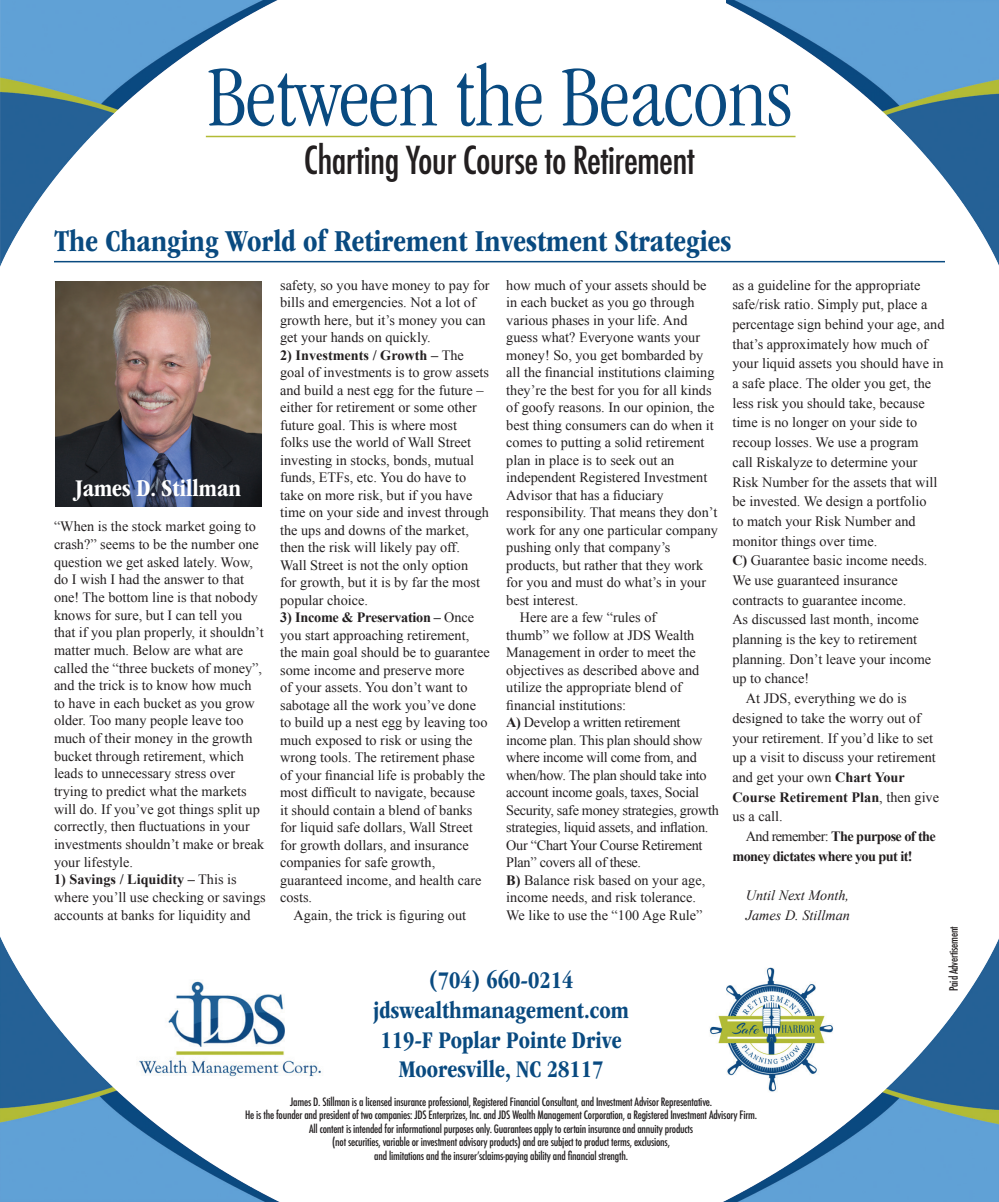
<style>
.page{position:relative;width:999px;height:1202px;background:#fff}
.page>*{position:absolute;margin:0;border:0;box-sizing:border-box;transform-origin:0 0}
.t1{font:300 condensed 88.5px "ITC Garamond Std";color:#094a80}
.t2{font:500 condensed 37.5px "Futura";letter-spacing:-.02em;color:#231f20}
.t3{font:700 condensed 31.5px "ITC Garamond Std";color:#094a80}
.t4{font:700 condensed 24.75px "ITC Garamond Std";color:#094a80}
.t5{font:700 condensed 24.75px "ITC Garamond Std";color:#fff}
.t6{font:14.25px/17.5px "Times New Roman";color:#231f20}
.t7{font:14.25px/17.5px "Times New Roman";letter-spacing:-.02em;color:#231f20}
.t8{font:700 14.25px/19.6px "Times New Roman";letter-spacing:-.04em;color:#231f20}
.t9{font:italic 14.25px "Times New Roman";color:#231f20}
.t10{font:500 condensed 11.25px "Futura";letter-spacing:-.02em;color:#231f20}
.s1{font-weight:700}
.s2{font-weight:400}
</style>
<div class="page">
<img style="left:0;top:936px;width:280px;height:266px">
<img style="left:727px;top:0;width:272px;height:266px">
<img style="left:723px;top:938px;width:276px;height:264px">
<img style="left:0;top:0;width:281px;height:294px">
<img style="left:136px;top:979px;width:185px;height:99px">
<img style="left:709px;top:965px;width:129px;height:130px">
<img style="left:55px;top:281px;width:206px;height:225px">
<hr style="left:206px;top:136px;width:590px;height:1px;background:#b2bb35">
<hr style="left:54px;top:261px;width:891px;height:1px;background:#094a80">
<p class="t1" style="left:207px;top:48px;width:586px">Between the Beacons</p>
<p class="t2" style="left:304px;top:136px;width:393px">Charting Your Course to Retirement</p>
<p class="t3" style="left:54px;top:223px;width:679px">The Changing World of Retirement Investment Strategies</p>
<p class="t5" style="left:76px;top:474px;width:167px">James D. Stillman</p>
<p class="t6" style="left:54px;top:517px;width:212px">“When is the stock market going to crash?” seems to be the number one question we get asked lately. Wow, do I wish I had the answer to that one! The bottom line is that nobody knows for sure, but I can tell you that if you plan properly, it shouldn’t matter much. Below are what are called the “three buckets of money”, and the trick is to know how much to have in each bucket as you grow older. Too many people leave too much of their money in the growth bucket through retirement, which leads to unnecessary stress over trying to predict what the markets will do. If you’ve got things split up correctly, then fluctuations in your investments shouldn’t make or break your lifestyle.</p>
<p class="t6" style="left:54px;top:870px;width:213px"><span class="s1">1) Savings / Liquidity –</span> This is where you’ll use checking or savings accounts at banks for liquidity and</p>
<p class="t6" style="left:280px;top:276px;width:211px">safety, so you have money to pay for bills and emergencies. Not a lot of growth here, but it’s money you can get your hands on quickly.</p>
<p class="t6" style="left:280px;top:346px;width:210px"><span class="s1">2) Investments / Growth –</span> The goal of investments is to grow assets and build a nest egg for the future – either for retirement or some other future goal. This is where most folks use the world of Wall Street investing in stocks, bonds, mutual funds, ETFs, etc. You do have to take on more risk, but if you have time on your side and invest through the ups and downs of the market, then the risk will likely pay off.<br>Wall Street is not the only option<br>for growth, but it is by far the most popular choice.</p>
<p class="t6" style="left:280px;top:608px;width:211px"><span class="s1">3) Income &amp; Preservation –</span> Once you start approaching retirement, the main goal should be to guarantee some income and preserve more<br>of your assets. You don’t want to sabotage all the work you’ve done to build up a nest egg by leaving too much exposed to risk or using the wrong tools. The retirement phase of your financial life is probably the most difficult to navigate, because<br>it should contain a blend of banks for liquid safe dollars, Wall Street for growth dollars, and insurance companies for safe growth, guaranteed income, and health care costs.</p>
<p class="t6" style="left:294px;top:906px;width:174px">Again, the trick is figuring out</p>
<p class="t6" style="left:506px;top:276px;width:213px">how much of your assets should be in each bucket as you go through various phases in your life. And guess what? Everyone wants your money! So, you get bombarded by all the financial institutions claiming they’re the best for you for all kinds of goofy reasons. In our opinion, the best thing consumers can do when it comes to putting a solid retirement plan in place is to seek out an independent Registered Investment<br>Advisor that has a fiduciary responsibility. That means they don’t work for any one particular company pushing only that company’s products, but rather that they work for you and must do what’s in your best interest.</p>
<p class="t6" style="left:506px;top:608px;width:195px;text-indent:13px">Here are a few “rules of thumb” we follow at JDS Wealth<br>Management in order to meet the objectives as described above and utilize the appropriate blend of financial institutions:</p>
<p class="t7" style="left:506px;top:713px;width:214px"><span class="s1">A)</span> Develop a written retirement income plan. This plan should show where income will come from, and when/how. The plan should take into account income goals, taxes, Social Security, safe money strategies, growth strategies, liquid assets, and inflation.<br>Our “Chart Your Course Retirement Plan” covers all of these.</p>
<p class="t6" style="left:506px;top:871px;width:201px"><span class="s1">B)</span> Balance risk based on your age, income needs, and risk tolerance.<br>We like to use the “100 Age Rule”</p>
<p class="t6" style="left:732px;top:275px;width:214px;line-height:19.6px">as a guideline for the appropriate safe/risk ratio. Simply put, place a percentage sign behind your age, and that’s approximately how much of your liquid assets you should have in a safe place. The older you get, the less risk you should take, because time is no longer on your side to recoup losses. We use a program<br>call Riskalyze to determine your Risk Number for the assets that will be invested. We design a portfolio<br>to match your Risk Number and monitor things over time.</p>
<p class="t6" style="left:732px;top:550px;width:200px;line-height:19.6px"><span class="s1">C)</span> Guarantee basic income needs.<br>We use guaranteed insurance contracts to guarantee income.<br>As discussed last month, income planning is the key to retirement planning. Don’t leave your income up to chance!</p>
<p class="t6" style="left:732px;top:688px;width:208px;line-height:19.6px;text-indent:13px">At JDS, everything we do is designed to take the worry out of your retirement. If you’d like to set up a visit to discuss your retirement and get your own <span class="s1">Chart Your<br>Course Retirement Plan</span>, then give us a call.</p>
<p class="t8" style="left:732px;top:826px;width:205px;text-indent:13px"><span class="s2">And remember:</span> The purpose of the money dictates where you put it!</p>
<p class="t9" style="left:746px;top:885px;width:105px">Until Next Month,</p>
<p class="t9" style="left:746px;top:905px;width:106px">James D. Stillman</p>
<p class="t4" style="left:429px;top:966px;width:146px">(704) 660-0214</p>
<p class="t4" style="left:373px;top:996px;width:257px">jdswealthmanagement.com</p>
<p class="t4" style="left:380px;top:1025px;width:243px">119-F Poplar Pointe Drive</p>
<p class="t4" style="left:399px;top:1055px;width:206px">Mooresville, NC 28117</p>
<p class="t10" style="left:290px;top:1094px;width:423px">James D. Stillman is a licensed insurance professional, Registered Financial Consultant, and Investment Advisor Representative.</p>
<p class="t10" style="left:245px;top:1108px;width:514px">He is the founder and president of two companies: JDS Enterprizes, Inc. and JDS Wealth Management Corporation, a Registered Investment Advisory Firm.</p>
<p class="t10" style="left:309px;top:1121px;width:385px">All content is intended for informational purposes only. Guarantees apply to certain insurance and annuity products</p>
<p class="t10" style="left:332px;top:1135px;width:339px">(not securities, variable or investment advisory products) and are subject to product terms, exclusions,</p>
<p class="t10" style="left:374px;top:1148px;width:255px">and limitations and the insurer’sclaims-paying ability and financial strength.</p>
<p class="t10" style="left:946px;top:990px;width:66px;rotate:-90deg">Paid Advertisement</p>
</div>
